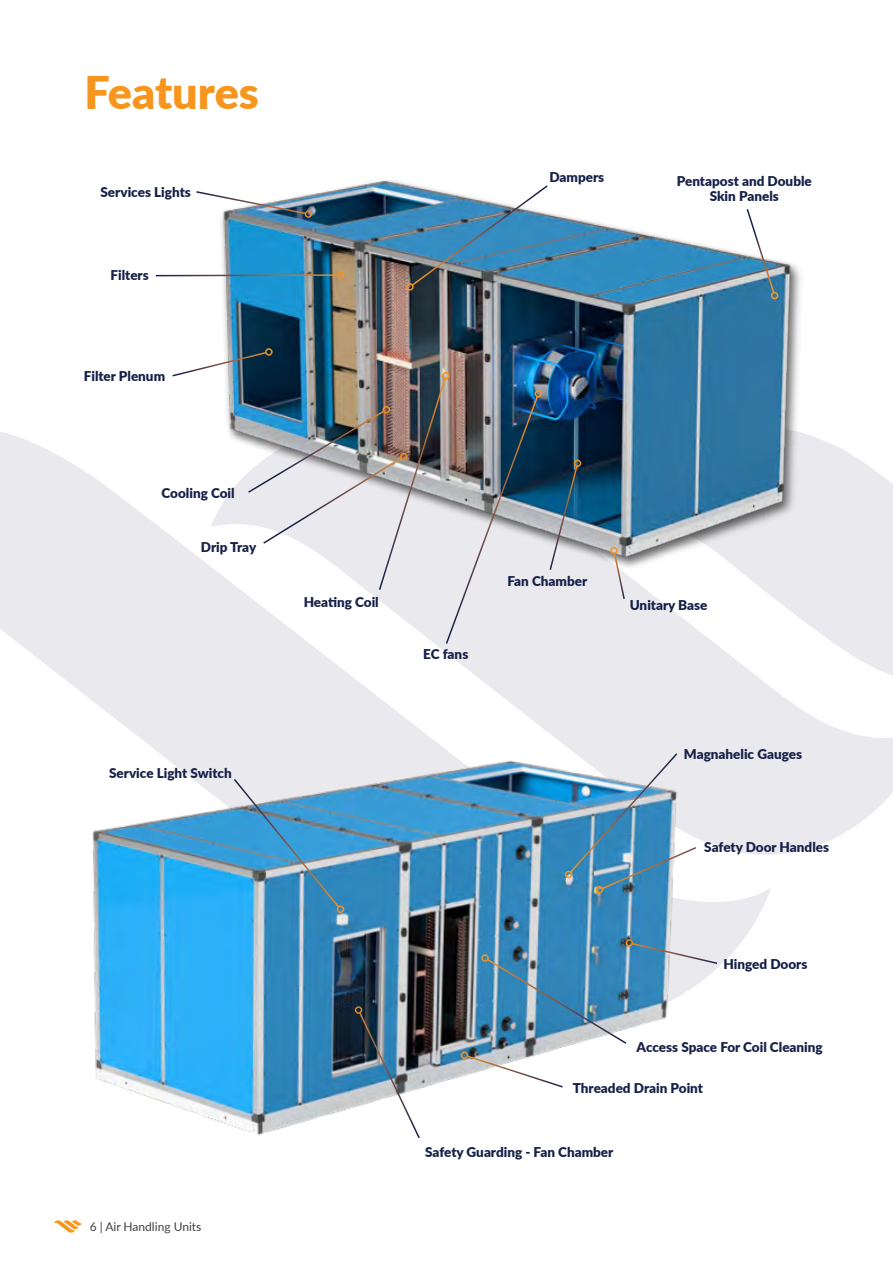
<style>
.page{position:relative;width:893px;height:1263px;background:#fff}
.page>*{position:absolute;margin:0;border:0;box-sizing:border-box;transform-origin:0 0}
.t1{font:900 45px "Lato";color:#f8951d}
.t2{font:900 13.5px/15.8px "Lato";color:#162149;text-align:center}
.t3{font:12px "Lato";color:#414042}
</style>
<div class="page">
<svg style="left:772px;top:725px;width:121px;height:130px;fill:#eaeaee"></svg>
<svg style="left:772px;top:434px;width:121px;height:291px;fill:#eaeaee"></svg>
<svg style="left:0;top:432px;width:772px;height:534px;fill:#eaeaee"></svg>
<img style="left:62px;top:720px;width:626px;height:416px">
<img style="left:221px;top:180px;width:582px;height:392px">
<svg style="left:613px;top:552px;width:13px;height:49px"></svg>
<div style="left:610px;top:547px;width:8px;height:7px;border:2px solid #fff;border-radius:50%"></div>
<svg style="left:548px;top:464px;width:31px;height:107px;background:#6d899b"></svg>
<div style="left:574px;top:460px;width:7px;height:7px;border:2px solid #fff;border-radius:50%"></div>
<div style="left:535px;top:390px;width:7px;height:7px;border:2px solid #fff;border-radius:50%"></div>
<img style="left:410px;top:184px;width:139px;height:103px">
<div style="left:406px;top:283px;width:8px;height:8px;border:2px solid #fff;border-radius:50%"></div>
<img style="left:171px;top:351px;width:368px;height:294px">
<div style="left:265px;top:348px;width:8px;height:8px;border:2px solid #fff;border-radius:50%"></div>
<svg style="left:155px;top:274px;width:182px;height:3px"></svg>
<div style="left:337px;top:271px;width:7px;height:8px;border:2px solid #fff;border-radius:50%"></div>
<img style="left:196px;top:190px;width:111px;height:25px">
<div style="left:305px;top:210px;width:7px;height:8px;border:2px solid #fff;border-radius:50%"></div>
<svg style="left:745px;top:207px;width:31px;height:88px"></svg>
<div style="left:771px;top:292px;width:7px;height:7px;border:2px solid #fff;border-radius:50%"></div>
<div style="left:565px;top:871px;width:7px;height:7px;border:2px solid #fff;border-radius:50%"></div>
<img style="left:568px;top:752px;width:130px;height:138px">
<div style="left:596px;top:886px;width:7px;height:7px;border:2px solid #fff;border-radius:50%"></div>
<div style="left:626px;top:939px;width:7px;height:8px;border:2px solid #fff;border-radius:50%"></div>
<img style="left:486px;top:942px;width:233px;height:103px">
<div style="left:481px;top:954px;width:8px;height:8px;border:2px solid #fff;border-radius:50%"></div>
<svg style="left:465px;top:1054px;width:99px;height:35px"></svg>
<div style="left:461px;top:1051px;width:7px;height:8px;border:2px solid #fff;border-radius:50%"></div>
<img style="left:358px;top:1011px;width:63px;height:128px">
<div style="left:355px;top:1006px;width:7px;height:8px;border:2px solid #fff;border-radius:50%"></div>
<img style="left:232px;top:777px;width:109px;height:132px">
<div style="left:337px;top:905px;width:7px;height:8px;border:2px solid #fff;border-radius:50%"></div>
<svg style="left:54px;top:1220px;width:28px;height:13px"></svg>
<h1 class="t1" style="left:84px;top:58px;width:176px">Features</h1>
<p class="t2" style="left:100px;top:183px;width:92px">Services Lights</p>
<p class="t2" style="left:110px;top:266px;width:40px">Filters</p>
<p class="t2" style="left:84px;top:368px;width:83px">Filter Plenum</p>
<p class="t2" style="left:161px;top:484px;width:75px">Cooling Coil</p>
<p class="t2" style="left:201px;top:538px;width:57px">Drip Tray</p>
<p class="t2" style="left:109px;top:764px;width:124px">Service Light Switch</p>
<p class="t3" style="left:90px;top:1218px;width:113px">6 | Air Handling Units</p>
<p class="t2" style="left:549px;top:168px;width:56px">Dampers</p>
<p class="t2" style="left:677px;top:172px;width:137px">Pentapost and Double<br>Skin Panels</p>
<p class="t2" style="left:304px;top:593px;width:77px">Heating Coil</p>
<p class="t2" style="left:423px;top:646px;width:47px">EC fans</p>
<p class="t2" style="left:507px;top:573px;width:81px">Fan Chamber</p>
<p class="t2" style="left:630px;top:596px;width:79px">Unitary Base</p>
<p class="t2" style="left:684px;top:746px;width:120px">Magnahelic Gauges</p>
<p class="t2" style="left:704px;top:839px;width:126px">Safety Door Handles</p>
<p class="t2" style="left:723px;top:956px;width:85px">Hinged Doors</p>
<p class="t2" style="left:637px;top:1038px;width:188px">Access Space For Coil Cleaning</p>
<p class="t2" style="left:573px;top:1079px;width:132px">Threaded Drain Point</p>
<p class="t2" style="left:425px;top:1143px;width:190px">Safety Guarding - Fan Chamber</p>
</div>
